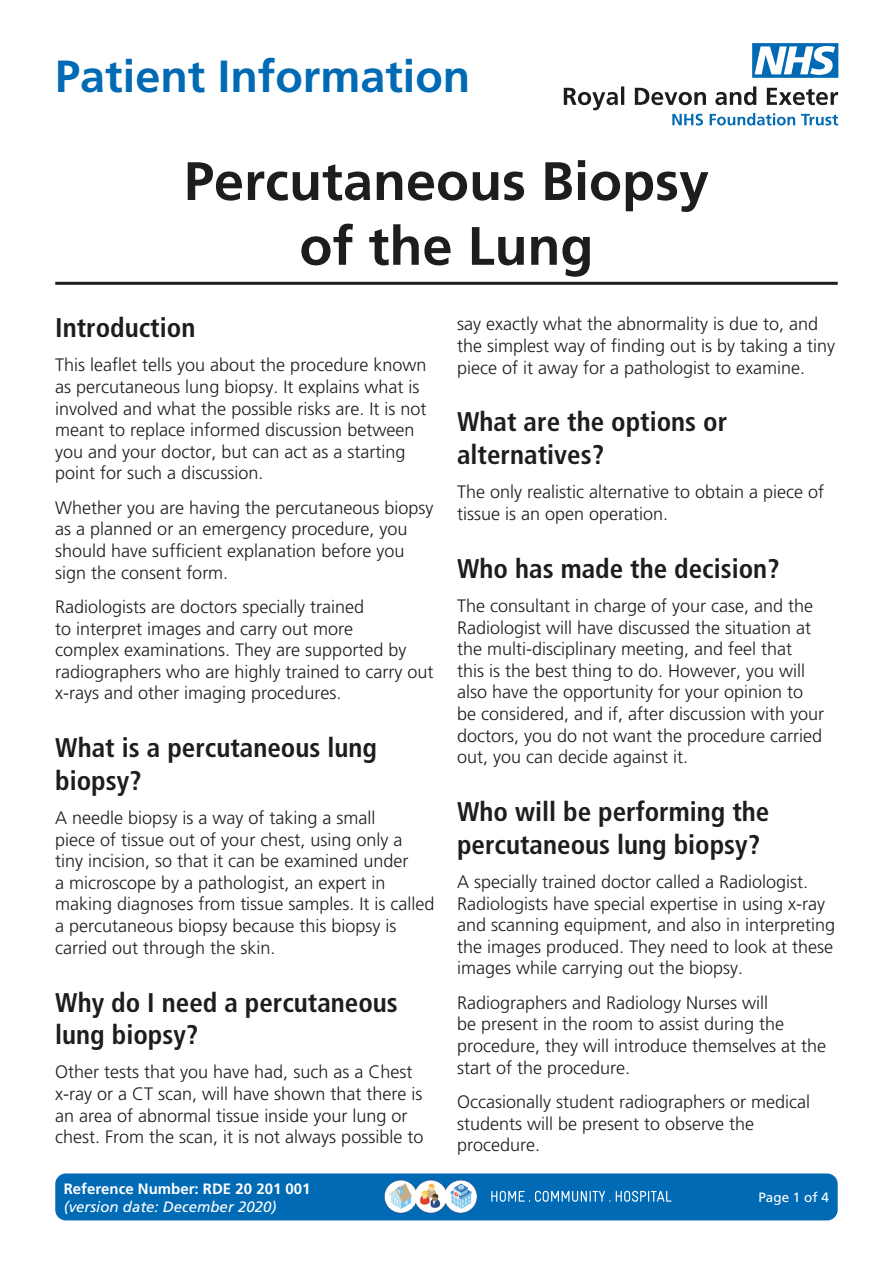
<style>
.page{position:relative;width:893px;height:1263px;background:#fff}
.page>*{position:absolute;margin:0;border:0;box-sizing:border-box;transform-origin:0 0}
.t1{font:700 54px/64.8px "Frutiger 65";color:#1d1d1b;text-align:center}
.t2{font:700 45px "Frutiger 65";color:#006ab5}
.t3{font:700 condensed 27px/32.4px "Frutiger 67";color:#1d1d1b}
.t4{font:300 18px/21.6px "Frutiger 45";color:#1d1d1b}
.t5{font:700 15px "Frutiger 65";color:#fff}
.t6{font:italic 15px "Frutiger 56";color:#fff}
.t7{font:13.5px "Frutiger 55 Roman";color:#fff}
</style>
<div class="page">
<div style="left:55px;top:1173px;width:783px;height:47px;background:#006ab5;border-radius:11px"></div>
<svg style="left:384px;top:1180px;width:93px;height:33px;background:#acc4d4"></svg>
<svg style="left:491px;top:1191px;width:180px;height:11px"></svg>
<svg style="left:564px;top:86px;width:274px;height:39px"></svg>
<svg style="left:752px;top:43px;width:86px;height:35px"></svg>
<hr style="left:55px;top:282px;width:783px;height:3px;background:#1d1d1b">
<h2 class="t2" style="left:55px;top:50px;width:417px">Patient Information</h2>
<h1 class="t1" style="left:184px;top:148px;width:527px">Percutaneous Biopsy of the Lung</h1>
<h3 class="t3" style="left:55px;top:312px;width:142px">Introduction</h3>
<p class="t4" style="left:55px;top:354px;width:373px">This leaflet tells you about the procedure known as percutaneous lung biopsy. It explains what is involved and what the possible risks are. It is not meant to replace informed discussion between you and your doctor, but can act as a starting point for such a discussion.</p>
<p class="t4" style="left:55px;top:497px;width:380px">Whether you are having the percutaneous biopsy as a planned or an emergency procedure, you should have sufficient explanation before you sign the consent form.</p>
<p class="t4" style="left:55px;top:596px;width:380px">Radiologists are doctors specially trained<br>to interpret images and carry out more<br>complex examinations. They are supported by radiographers who are highly trained to carry out x-rays and other imaging procedures.</p>
<h3 class="t3" style="left:55px;top:732px;width:323px">What is a percutaneous lung biopsy?</h3>
<p class="t4" style="left:55px;top:807px;width:381px">A needle biopsy is a way of taking a small<br>piece of tissue out of your chest, using only a tiny incision, so that it can be examined under<br>a microscope by a pathologist, an expert in making diagnoses from tissue samples. It is called a percutaneous biopsy because this biopsy is carried out through the skin.</p>
<h3 class="t3" style="left:55px;top:986px;width:344px">Why do I need a percutaneous lung biopsy?</h3>
<p class="t4" style="left:55px;top:1061px;width:370px">Other tests that you have had, such as a Chest x-ray or a CT scan, will have shown that there is an area of abnormal tissue inside your lung or chest. From the scan, it is not always possible to</p>
<p class="t5" style="left:64px;top:1179px;width:248px">Reference Number: RDE 20 201 001</p>
<p class="t6" style="left:64px;top:1197px;width:214px">(version date: December 2020)</p>
<p class="t4" style="left:457px;top:313px;width:380px">say exactly what the abnormality is due to, and the simplest way of finding out is by taking a tiny piece of it away for a pathologist to examine.</p>
<h3 class="t3" style="left:457px;top:406px;width:272px">What are the options or alternatives?</h3>
<p class="t4" style="left:457px;top:481px;width:369px">The only realistic alternative to obtain a piece of tissue is an open operation.</p>
<h3 class="t3" style="left:457px;top:552px;width:324px">Who has made the decision?</h3>
<p class="t4" style="left:457px;top:595px;width:369px">The consultant in charge of your case, and the Radiologist will have discussed the situation at the multi-disciplinary meeting, and feel that<br>this is the best thing to do. However, you will also have the opportunity for your opinion to be considered, and if, after discussion with your doctors, you do not want the procedure carried out, you can decide against it.</p>
<h3 class="t3" style="left:457px;top:796px;width:314px">Who will be performing the percutaneous lung biopsy?</h3>
<p class="t4" style="left:457px;top:871px;width:380px">A specially trained doctor called a Radiologist.<br>Radiologists have special expertise in using x-ray and scanning equipment, and also in interpreting the images produced. They need to look at these images while carrying out the biopsy.</p>
<p class="t4" style="left:457px;top:992px;width:371px">Radiographers and Radiology Nurses will<br>be present in the room to assist during the procedure, they will introduce themselves at the start of the procedure.</p>
<p class="t4" style="left:457px;top:1091px;width:355px">Occasionally student radiographers or medical students will be present to observe the procedure.</p>
<p class="t7" style="left:758px;top:1189px;width:72px">Page 1 of 4</p>
</div>
